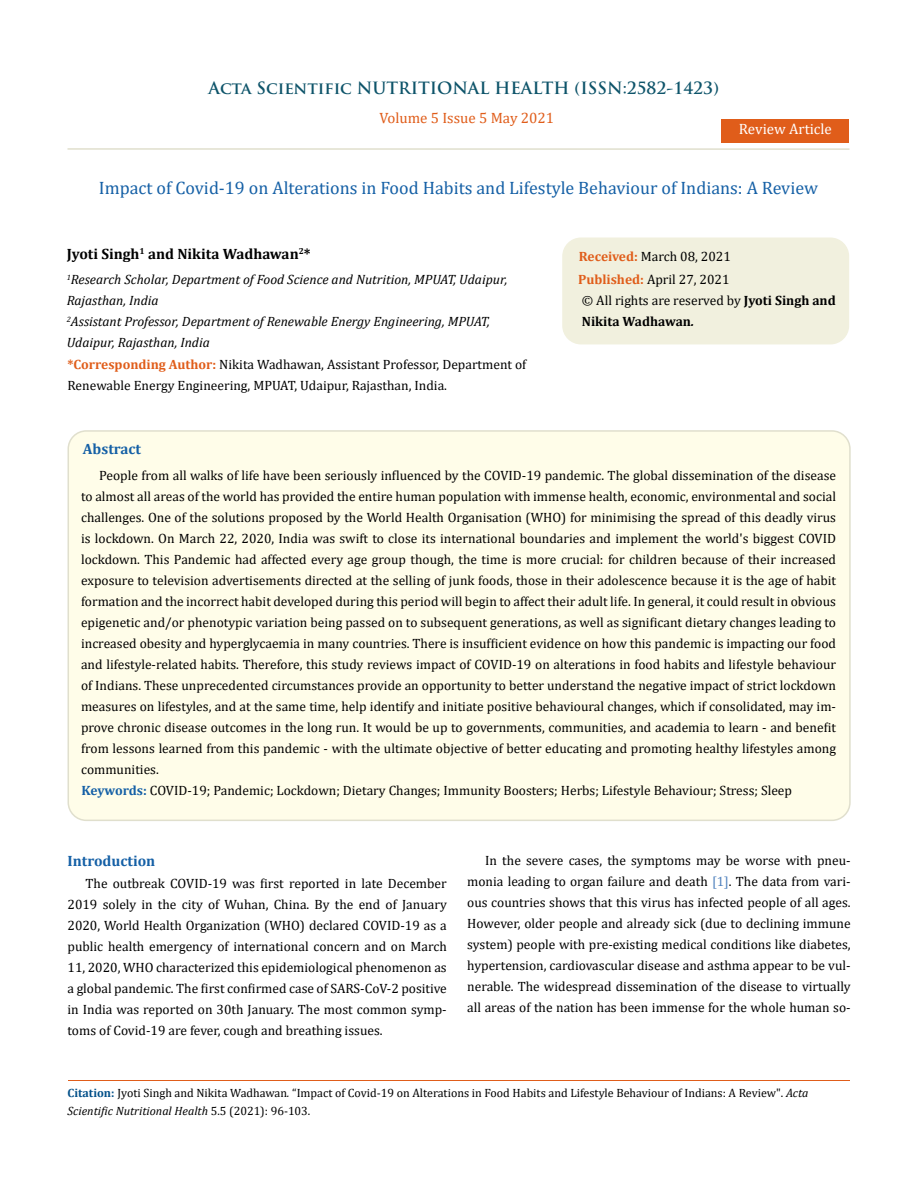
<style>
.page{position:relative;width:917px;height:1188px;background:#fff}
.page>*{position:absolute;margin:0;border:0;box-sizing:border-box;transform-origin:0 0}
.t1{font:18px "Cambria";color:#1560a6}
.t2{font:700 16.5px "Trajan Pro";color:#0e546a}
.t3{font:700 15px "Cambria";color:#000}
.t4{font:15px "Cambria";color:#e05d1a}
.t5{font:700 15px "Cambria";color:#1560a6}
.t6{font:15px "Cambria";color:#fff}
.t7{font:13.5px/21px "Cambria";color:#000}
.t8{font:italic 13.5px/21.1px "Cambria";color:#000}
.t9{font:700 13.5px/21px "Cambria";color:#000}
.t10{font:12px/18px "Cambria";color:#000}
.s1{font-weight:700;font-style:normal;color:#e05d1a}
.s2{font-style:normal}
.s3{font-weight:700;color:#e05d1a}
.s4{font-weight:400}
.s5{font-style:italic}
.s6{font-weight:700;color:#1560a6}
.s7{color:#4f81bd}
.s8{font-weight:700;color:#035089}
</style>
<div class="page">
<div style="left:721px;top:119px;width:128px;height:23px;background:#e05d1a"></div>
<div style="left:563px;top:238px;width:285px;height:106px;background:#f1f0de;border-radius:18px"></div>
<div style="left:562px;top:238px;width:287px;height:106px;border:2px solid #f1f0de;border-radius:18px"></div>
<div style="left:68px;top:431px;width:781px;height:389px;background:#fffde9;border-radius:18px"></div>
<div style="left:67px;top:430px;width:783px;height:391px;border:2px solid #e0dfcd;border-radius:18px"></div>
<hr style="left:68px;top:1081px;width:781px;height:1px;background:#e05d1a">
<hr style="left:67px;top:148px;width:782px;height:2px;background:#e0dfcd">
<p class="t2" style="left:208px;top:77px;width:512px">Acta Scientific NUTRITIONAL HEALTH (ISSN:2582-1423)</p>
<p class="t4" style="left:379px;top:109px;width:176px">Volume 5 Issue 5 May 2021</p>
<p class="t6" style="left:739px;top:120px;width:94px">Review Article</p>
<h1 class="t1" style="left:99px;top:177px;width:720px">Impact of Covid-19 on Alterations in Food Habits and Lifestyle Behaviour of Indians: A Review</h1>
<p class="t3" style="left:67px;top:243px;width:245px">Jyoti Singh<sup>1</sup> and Nikita Wadhawan<sup>2</sup>*</p>
<p class="t8" style="left:67px;top:269px;width:461px"><sup>1</sup>Research Scholar, Department of Food Science and Nutrition, MPUAT, Udaipur, Rajasthan, India<br><sup>2</sup>Assistant Professor, Department of Renewable Energy Engineering, MPUAT, Udaipur, Rajasthan, India<br><span class="s1">*Corresponding Author:</span> <span class="s2">Nikita Wadhawan, Assistant Professor, Department of Renewable Energy Engineering, MPUAT, Udaipur, Rajasthan, India.</span></p>
<p class="t7" style="left:578px;top:245px;width:154px;line-height:23px"><span class="s3">Received:</span> March 08, 2021<br><span class="s3">Published:</span> April 27, 2021</p>
<p class="t9" style="left:582px;top:289px;width:255px"><span class="s4">© All rights are reserved by</span> Jyoti Singh and<br>Nikita Wadhawan<span class="s5">.</span></p>
<p class="t5" style="left:83px;top:439px;width:60px">Abstract</p>
<p class="t7" style="left:81px;top:465px;width:756px;text-indent:18px">People from all walks of life have been seriously influenced by the COVID-19 pandemic. The global dissemination of the disease to almost all areas of the world has provided the entire human population with immense health, economic, environmental and social challenges. One of the solutions proposed by the World Health Organisation (WHO) for minimising the spread of this deadly virus is lockdown. On March 22, 2020, India was swift to close its international boundaries and implement the world's biggest COVID lockdown. This Pandemic had affected every age group though, the time is more crucial: for children because of their increased exposure to television advertisements directed at the selling of junk foods, those in their adolescence because it is the age of habit formation and the incorrect habit developed during this period will begin to affect their adult life. In general, it could result in obvious epigenetic and/or phenotypic variation being passed on to subsequent generations, as well as significant dietary changes leading to increased obesity and hyperglycaemia in many countries. There is insufficient evidence on how this pandemic is impacting our food and lifestyle-related habits. Therefore, this study reviews impact of COVID-19 on alterations in food habits and lifestyle behaviour of Indians. These unprecedented circumstances provide an opportunity to better understand the negative impact of strict lockdown measures on lifestyles, and at the same time, help identify and initiate positive behavioural changes, which if consolidated, may im&shy;prove chronic disease outcomes in the long run. It would be up to governments, communities, and academia to learn - and benefit from lessons learned from this pandemic - with the ultimate objective of better educating and promoting healthy lifestyles among communities.<br><span class="s6">Keywords:</span> COVID-19; Pandemic; Lockdown; Dietary Changes; Immunity Boosters; Herbs; Lifestyle Behaviour; Stress; Sleep</p>
<p class="t5" style="left:68px;top:850px;width:89px">Introduction</p>
<p class="t7" style="left:68px;top:873px;width:381px;text-align:justify;text-indent:18px">The outbreak COVID-19 was first reported in late December 2019 solely in the city of Wuhan, China. By the end of January 2020, World Health Organization (WHO) declared COVID-19 as a public health emergency of international concern and on March 11, 2020, WHO characterized this epidemiological phenomenon as a global pandemic. The first confirmed case of SARS-CoV-2 positive in India was reported on 30th January. The most common symp&shy;toms of Covid-19 are fever, cough and breathing issues.</p>
<p class="t7" style="left:467px;top:850px;width:385px;text-align:justify;text-indent:18px">In the severe cases, the symptoms may be worse with pneu&shy;monia leading to organ failure and death <span class="s7">[1]</span>. The data from vari&shy;ous countries shows that this virus has infected people of all ages.<br>However, older people and already sick (due to declining immune system) people with pre-existing medical conditions like diabetes, hypertension, cardiovascular disease and asthma appear to be vul&shy;nerable. The widespread dissemination of the disease to virtually all areas of the nation has been immense for the whole human so-</p>
<p class="t10" style="left:68px;top:1084px;width:742px"><span class="s8">Citation:</span> Jyoti Singh and Nikita Wadhawan<span class="s5">.</span> “Impact of Covid-19 on Alterations in Food Habits and Lifestyle Behaviour of Indians: A Review". <span class="s5">Acta<br>Scientific Nutritional Health</span> 5.5 (2021): 96-103.</p>
</div>
